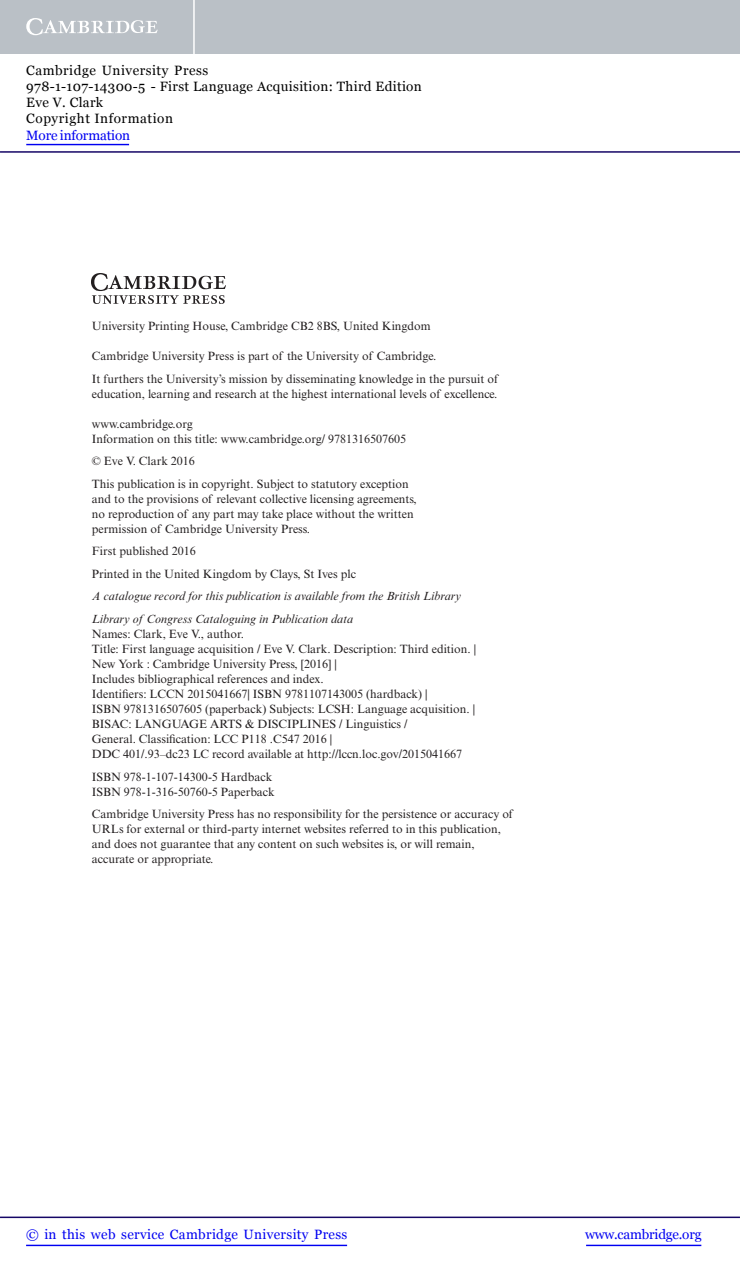
<style>
.page{position:relative;width:740px;height:1268px;background:#fff}
.page>*{position:absolute;margin:0;border:0;box-sizing:border-box;transform-origin:0 0}
.t1{font:13.5px/16.2px "Georgia";letter-spacing:.025em;color:#000}
.t2{font:13.5px "Georgia";letter-spacing:.025em;color:#0000f1}
.t3{font:13.5px "Georgia";letter-spacing:-.015em;color:#0000f1}
.t4{font:13.5px "Georgia";letter-spacing:-.01em;color:#0000f1}
.t5{font:12px/15px "Times New Roman MT Std";color:#231f20}
.t6{font:italic 12px/22.5px "Times New Roman MT Std";color:#231f20}
</style>
<div class="page">
<img style="left:92px;top:274px;width:134px;height:29px">
<div style="left:0;top:0;width:740px;height:54px;background:#bac0c6"></div>
<svg style="left:26px;top:18px;width:132px;height:17px"></svg>
<hr style="left:193px;top:0;width:2px;height:54px;background:#fff">
<hr style="left:0;top:151px;width:740px;height:2px;background:#150666">
<hr style="left:586px;top:1245px;width:115px;height:1px;background:#0000f1">
<hr style="left:0;top:1216px;width:740px;height:2px;background:#150666">
<hr style="left:26px;top:1245px;width:321px;height:1px;background:#0000f1">
<hr style="left:26px;top:144px;width:103px;height:1px;background:#0000f1">
<p class="t1" style="left:26px;top:62px;width:397px">Cambridge University Press<br>978-1-107-14300-5 - First Language Acquisition: Third Edition<br>Eve V. Clark<br>Copyright Information</p>
<p class="t4" style="left:26px;top:127px;width:105px">More information</p>
<p class="t5" style="left:92px;top:320px;width:340px">University Printing House, Cambridge CB2 8BS, United Kingdom</p>
<p class="t5" style="left:92px;top:346px;width:408px;line-height:22.5px">Cambridge University Press is part of the University of Cambridge.<br>It furthers the University’s mission by disseminating knowledge in the pursuit of</p>
<p class="t5" style="left:92px;top:387px;width:407px">education, learning and research at the highest international levels of excellence.</p>
<p class="t5" style="left:92px;top:417px;width:316px">www.cambridge.org<br>Information on this title: www.cambridge.org/ 9781316507605</p>
<p class="t5" style="left:92px;top:451px;width:318px;line-height:22.5px">© Eve V. Clark 2016<br>This publication is in copyright. Subject to statutory exception</p>
<p class="t5" style="left:92px;top:492px;width:326px">and to the provisions of relevant collective licensing agreements, no reproduction of any part may take place without the written permission of Cambridge University Press.</p>
<p class="t5" style="left:92px;top:541px;width:266px;line-height:22.5px">First published 2016<br>Printed in the United Kingdom by Clays, St Ives plc</p>
<p class="t6" style="left:92px;top:586px;width:371px">A catalogue record for this publication is available from the British Library<br>Library of Congress Cataloguing in Publication data</p>
<p class="t5" style="left:92px;top:627px;width:386px">Names: Clark, Eve V., author.<br>Title: First language acquisition / Eve V. Clark. Description: Third edition. | New York : Cambridge University Press, [2016] |<br>Includes bibliographical references and index.<br>Identifiers: LCCN 2015041667| ISBN 9781107143005 (hardback) |<br>ISBN 9781316507605 (paperback) Subjects: LCSH: Language acquisition. | BISAC: LANGUAGE ARTS &amp; DISCIPLINES / Linguistics /<br>General. Classification: LCC P118 .C547 2016 |<br>DDC 401/.93–dc23 LC record available at http://lccn.loc.gov/2015041667</p>
<p class="t5" style="left:92px;top:770px;width:184px">ISBN 978-1-107-14300-5 Hardback<br>ISBN 978-1-316-50760-5 Paperback</p>
<p class="t5" style="left:92px;top:807px;width:423px">Cambridge University Press has no responsibility for the persistence or accuracy of URLs for external or third-party internet websites referred to in this publication, and does not guarantee that any content on such websites is, or will remain, accurate or appropriate.</p>
<p class="t2" style="left:26px;top:1226px;width:323px">© in this web service Cambridge University Press</p>
<p class="t3" style="left:585px;top:1226px;width:118px">www.cambridge.org</p>
</div>
